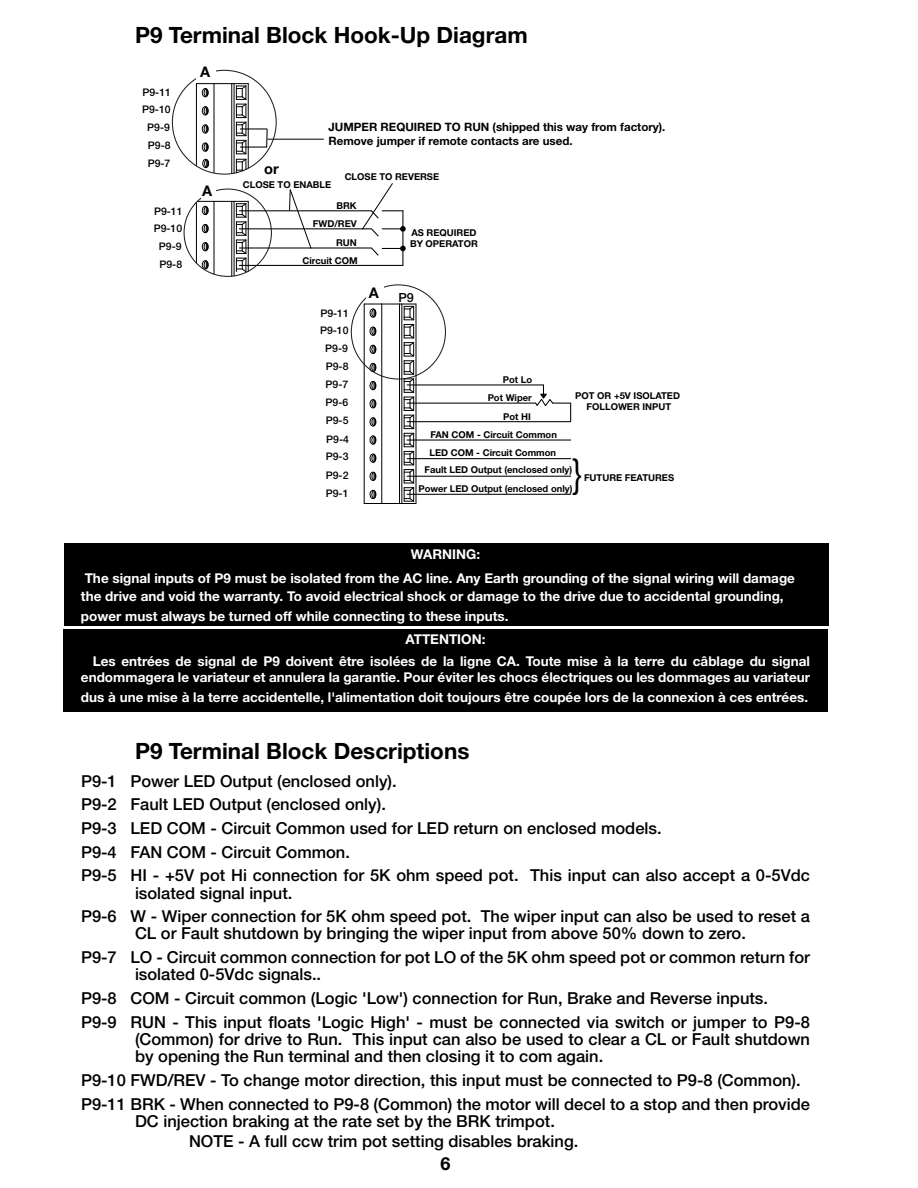
<style>
.page{position:relative;width:918px;height:1188px;background:#fff}
.page>*{position:absolute;margin:0;border:0;box-sizing:border-box;transform-origin:0 0}
.t1{font:300 39.75px "Helvetica Neue LT Std";color:#000}
.t2{font:700 22.5px "Helvetica Neue LT Std";color:#000}
.t3{font:700 18px "Helvetica Neue LT Std";color:#000}
.t4{font:500 16.5px/23.7px "Helvetica Neue LT Std";color:#000}
.t5{font:700 14.7px "Helvetica Neue LT Std";color:#000}
.t6{font:700 13.5px/19.8px "Helvetica Neue LT Std";color:#fff}
.t7{font:500 12.6px "Helvetica Neue LT Std";color:#000}
.t8{font:700 11.55px/13.8px "Helvetica Neue LT Std";color:#000}
.t9{font:500 10.5px "Helvetica Neue LT Std";color:#000}
.t10{font:700 9.45px/11.2px "Helvetica Neue LT Std";color:#000;text-align:right}
</style>
<div class="page">
<div style="left:63px;top:629px;width:765px;height:83px;background:#000"></div>
<div style="left:64px;top:543px;width:765px;height:83px;background:#000"></div>
<hr style="left:416px;top:304px;width:1px;height:200px;background:#000">
<svg style="left:364px;top:304px;width:52px;height:200px"></svg>
<hr style="left:407px;top:384px;width:137px;height:1px;background:#000">
<hr style="left:407px;top:403px;width:129px;height:1px;background:#000">
<hr style="left:407px;top:421px;width:164px;height:1px;background:#000">
<hr style="left:407px;top:440px;width:164px;height:1px;background:#000">
<hr style="left:407px;top:494px;width:164px;height:1px;background:#000">
<hr style="left:407px;top:476px;width:164px;height:1px;background:#000">
<hr style="left:407px;top:458px;width:164px;height:1px;background:#000">
<svg style="left:534px;top:385px;width:37px;height:37px"></svg>
<hr style="left:239px;top:247px;width:132px;height:2px;background:#000">
<hr style="left:239px;top:228px;width:132px;height:1px;background:#000">
<hr style="left:239px;top:265px;width:164px;height:1px;background:#000">
<hr style="left:402px;top:211px;width:1px;height:55px;background:#000">
<svg style="left:370px;top:246px;width:36px;height:11px"></svg>
<svg style="left:289px;top:189px;width:23px;height:60px"></svg>
<hr style="left:267px;top:139px;width:57px;height:1px;background:#000">
<hr style="left:234px;top:201px;width:1px;height:75px;background:#000">
<hr style="left:248px;top:201px;width:1px;height:70px;background:#000">
<hr style="left:196px;top:202px;width:1px;height:61px;background:#000">
<hr style="left:214px;top:201px;width:1px;height:73px;background:#000">
<hr style="left:232px;top:201px;width:1px;height:75px;background:#000">
<svg style="left:197px;top:201px;width:51px;height:71px"></svg>
<svg style="left:196px;top:83px;width:72px;height:90px"></svg>
<hr style="left:239px;top:210px;width:133px;height:1px;background:#000">
<svg style="left:362px;top:183px;width:44px;height:55px"></svg>
<h2 class="t2" style="left:135px;top:21px;width:394px">P9 Terminal Block Hook-Up Diagram</h2>
<p class="t9" style="left:142px;top:86px;width:30px">P9-11</p>
<p class="t9" style="left:142px;top:103px;width:30px">P9-10</p>
<p class="t9" style="left:147px;top:121px;width:24px">P9-9</p>
<p class="t9" style="left:148px;top:139px;width:24px">P9-8</p>
<p class="t9" style="left:148px;top:157px;width:24px">P9-7</p>
<p class="t9" style="left:154px;top:205px;width:30px">P9-11</p>
<p class="t9" style="left:154px;top:222px;width:30px">P9-10</p>
<p class="t9" style="left:159px;top:240px;width:24px">P9-9</p>
<p class="t9" style="left:159px;top:258px;width:24px">P9-8</p>
<p class="t5" style="left:200px;top:63px;width:12px">A</p>
<p class="t5" style="left:202px;top:182px;width:12px">A</p>
<p class="t8" style="left:328px;top:120px;width:339px">JUMPER REQUIRED TO RUN (shipped this way from factory).<br>Remove jumper if remote contacts are used.</p>
<p class="t5" style="left:264px;top:160px;width:16px">or</p>
<p class="t10" style="left:243px;top:179px;width:90px">CLOSE TO ENABLE</p>
<p class="t10" style="left:345px;top:171px;width:96px">CLOSE TO REVERSE</p>
<p class="t10" style="left:313px;top:196px;width:45px;line-height:18.1px">BRK<br>FWD/REV</p>
<p class="t10" style="left:302px;top:233px;width:57px;line-height:18.1px">RUN<br>Circuit COM</p>
<p class="t9" style="left:320px;top:307px;width:30px">P9-11</p>
<p class="t9" style="left:320px;top:324px;width:30px">P9-10</p>
<p class="t9" style="left:325px;top:342px;width:24px">P9-9</p>
<p class="t9" style="left:326px;top:360px;width:24px">P9-8</p>
<p class="t9" style="left:326px;top:378px;width:24px">P9-7</p>
<p class="t9" style="left:326px;top:397px;width:24px">P9-6</p>
<p class="t9" style="left:326px;top:414px;width:24px">P9-5</p>
<p class="t9" style="left:326px;top:433px;width:24px">P9-4</p>
<p class="t9" style="left:326px;top:450px;width:24px">P9-3</p>
<p class="t9" style="left:326px;top:469px;width:24px">P9-2</p>
<p class="t9" style="left:326px;top:487px;width:24px">P9-1</p>
<p class="t5" style="left:369px;top:284px;width:12px">A</p>
<p class="t10" style="left:410px;top:227px;width:69px;text-align:left">AS REQUIRED<br>BY OPERATOR</p>
<p class="t7" style="left:398px;top:290px;width:17px">P9</p>
<p class="t10" style="left:488px;top:371px;width:46px;line-height:17.9px">Pot Lo<br>Pot Wiper</p>
<p class="t10" style="left:503px;top:411px;width:29px">Pot HI</p>
<p class="t10" style="left:425px;top:444px;width:149px;line-height:16.6px;text-align:left;text-indent:5px">LED COM - Circuit Common<br>Fault LED Output (enclosed only)</p>
<p class="t10" style="left:418px;top:482px;width:156px">Power LED Output (enclosed only)</p>
<p class="t10" style="left:575px;top:389px;width:106px;text-align:center">POT OR +5V ISOLATED<br>FOLLOWER INPUT</p>
<p class="t10" style="left:430px;top:429px;width:128px">FAN COM - Circuit Common</p>
<h1 class="t1" style="left:585px;top:505px;width:15px;rotate:-180deg">{</h1>
<p class="t10" style="left:584px;top:471px;width:92px">FUTURE FEATURES</p>
<p class="t6" style="left:85px;top:541px;width:712px;line-height:24.5px;text-indent:326px">WARNING:<br>The signal inputs of P9 must be isolated from the AC line. Any Earth grounding of the signal wiring will damage</p>
<p class="t6" style="left:81px;top:586px;width:704px">the drive and void the warranty. To avoid electrical shock or damage to the drive due to accidental grounding, power must always be turned off while connecting to these inputs.</p>
<p class="t6" style="left:93px;top:627px;width:719px;line-height:22.6px;text-indent:313px">ATTENTION:<br>Les entrées de signal de P9 doivent être isolées de la ligne CA. Toute mise à la terre du câblage du signal</p>
<p class="t6" style="left:81px;top:667px;width:731px">endommagera le variateur et annulera la garantie. Pour éviter les chocs électriques ou les dommages au variateur dus à une mise à la terre accidentelle, l'alimentation doit toujours être coupée lors de la connexion à ces entrées.</p>
<h2 class="t2" style="left:135px;top:737px;width:336px">P9 Terminal Block Descriptions</h2>
<p class="t4" style="left:81px;top:769px;width:731px">P9-1 Power LED Output (enclosed only).<br>P9-2 Fault LED Output (enclosed only).<br>P9-3 LED COM - Circuit Common used for LED return on enclosed models.<br>P9-4 FAN COM - Circuit Common.<br>P9-5 HI - +5V pot Hi connection for 5K ohm speed pot. This input can also accept a 0-5Vdc</p>
<p class="t4" style="left:81px;top:881px;width:731px;text-indent:54px">isolated signal input.<br>P9-6 W - Wiper connection for 5K ohm speed pot. The wiper input can also be used to reset a</p>
<p class="t4" style="left:81px;top:922px;width:731px;text-indent:54px">CL or Fault shutdown by bringing the wiper input from above 50% down to zero.<br>P9-7 LO - Circuit common connection for pot LO of the 5K ohm speed pot or common return for</p>
<p class="t4" style="left:81px;top:963px;width:731px;text-indent:54px">isolated 0-5Vdc signals..<br>P9-8 COM - Circuit common (Logic 'Low') connection for Run, Brake and Reverse inputs.<br>P9-9 RUN - This input floats 'Logic High' - must be connected via switch or jumper to P9-8</p>
<p class="t4" style="left:135px;top:1030px;width:677px;line-height:17.2px">(Common) for drive to Run. This input can also be used to clear a CL or Fault shutdown by opening the Run terminal and then closing it to com again.</p>
<p class="t4" style="left:81px;top:1068px;width:731px">P9-10 FWD/REV - To change motor direction, this input must be connected to P9-8 (Common).<br>P9-11 BRK - When connected to P9-8 (Common) the motor will decel to a stop and then provide</p>
<p class="t4" style="left:189px;top:1111px;width:391px;line-height:19.8px;text-indent:-54px">DC injection braking at the rate set by the BRK trimpot.<br>NOTE - A full ccw trim pot setting disables braking.</p>
<p class="t3" style="left:440px;top:1152px;width:12px">6</p>
</div>
